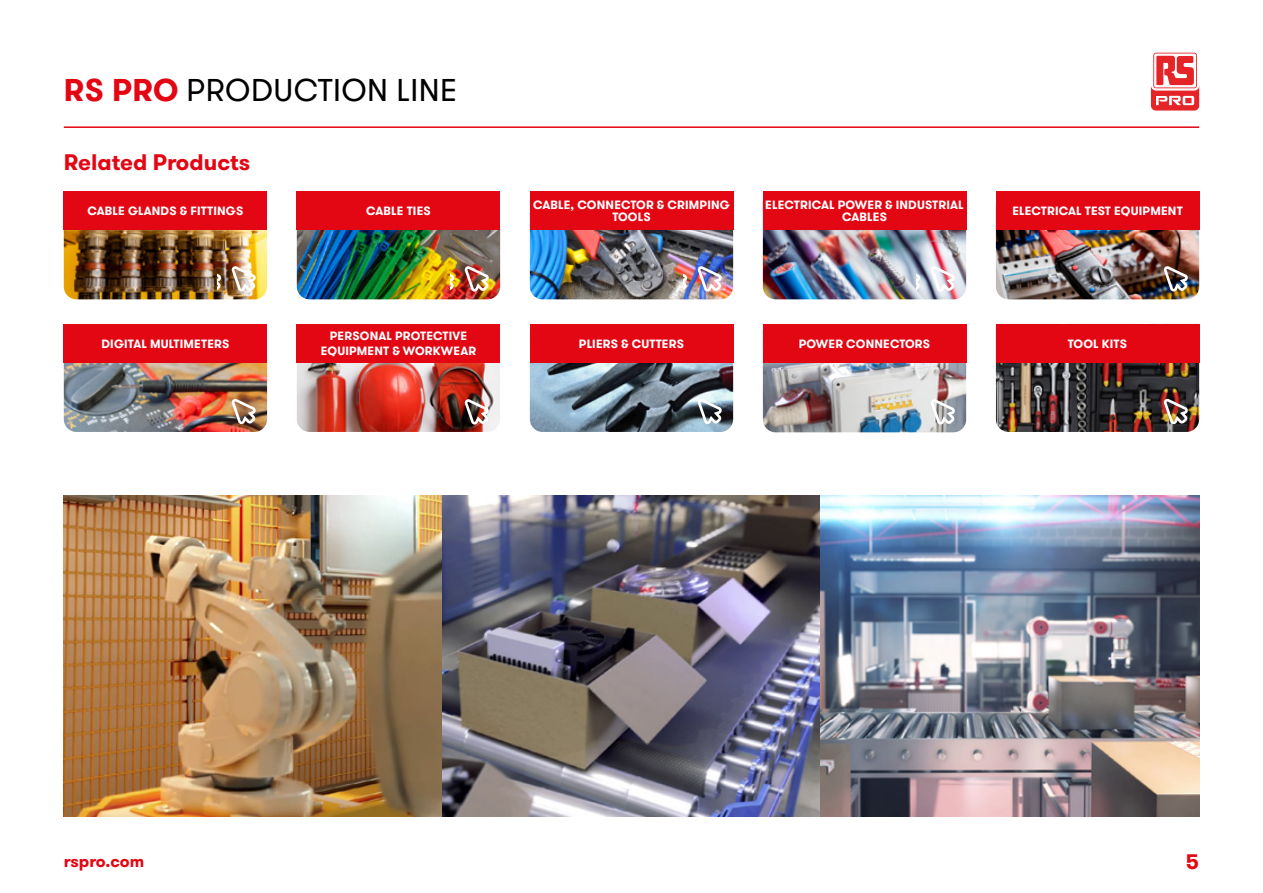
<style>
.page{position:relative;width:1263px;height:893px;background:#fff}
.page>*{position:absolute;margin:0;border:0;box-sizing:border-box;transform-origin:0 0}
.t1{font:31.5px "GT Walsheim Pro";letter-spacing:.015em;color:#000}
.t2{font:700 22.5px "GT Walsheim Pro";color:#e30613}
.t3{font:700 21px "GT Walsheim Pro";color:#e30613}
.t4{font:700 16.5px "GT Walsheim Pro";letter-spacing:-.005em;color:#e30613}
.t5{font:700 12px/12px "GT Walsheim Pro";letter-spacing:.015em;color:#fff;text-align:center}
.s1{font-weight:700;color:#e30613}
</style>
<div class="page">
<hr style="left:64px;top:126px;width:1135px;height:2px;background:#e30613">
<svg style="left:1151px;top:51px;width:48px;height:40px"></svg>
<svg style="left:1151px;top:53px;width:48px;height:58px"></svg>
<img style="left:64px;top:495px;width:1135px;height:321px">
<img style="left:996px;top:324px;width:203px;height:108px">
<svg style="left:530px;top:324px;width:203px;height:108px;background:#975360"></svg>
<img style="left:297px;top:324px;width:203px;height:108px">
<img style="left:64px;top:191px;width:203px;height:108px">
<img style="left:297px;top:191px;width:203px;height:108px">
<img style="left:530px;top:191px;width:203px;height:108px">
<img style="left:763px;top:191px;width:203px;height:108px">
<img style="left:996px;top:191px;width:203px;height:108px">
<img style="left:64px;top:324px;width:203px;height:108px">
<img style="left:763px;top:324px;width:203px;height:108px">
<h1 class="t1" style="left:64px;top:70px;width:395px"><span class="s1">RS PRO</span> PRODUCTION LINE</h1>
<h2 class="t2" style="left:64px;top:147px;width:188px">Related Products</h2>
<p class="t5" style="left:87px;top:205px;width:157px">CABLE GLANDS &amp; FITTINGS</p>
<p class="t5" style="left:533px;top:199px;width:198px">CABLE, CONNECTOR &amp; CRIMPING<br>TOOLS</p>
<p class="t5" style="left:765px;top:199px;width:200px">ELECTRICAL POWER &amp; INDUSTRIAL<br>CABLES</p>
<p class="t5" style="left:366px;top:205px;width:66px">CABLE TIES</p>
<p class="t5" style="left:1012px;top:205px;width:172px">ELECTRICAL TEST EQUIPMENT</p>
<p class="t5" style="left:321px;top:329px;width:157px;line-height:14.4px">PERSONAL PROTECTIVE<br>EQUIPMENT &amp; WORKWEAR</p>
<p class="t5" style="left:101px;top:337px;width:129px">DIGITAL MULTIMETERS</p>
<p class="t5" style="left:799px;top:338px;width:133px">POWER CONNECTORS</p>
<p class="t5" style="left:579px;top:337px;width:107px">PLIERS &amp; CUTTERS</p>
<p class="t5" style="left:1068px;top:337px;width:61px">TOOL KITS</p>
<h3 class="t4" style="left:64px;top:851px;width:82px">rspro.com</h3>
<h3 class="t3" style="left:1186px;top:848px;width:15px">5</h3>
</div>
